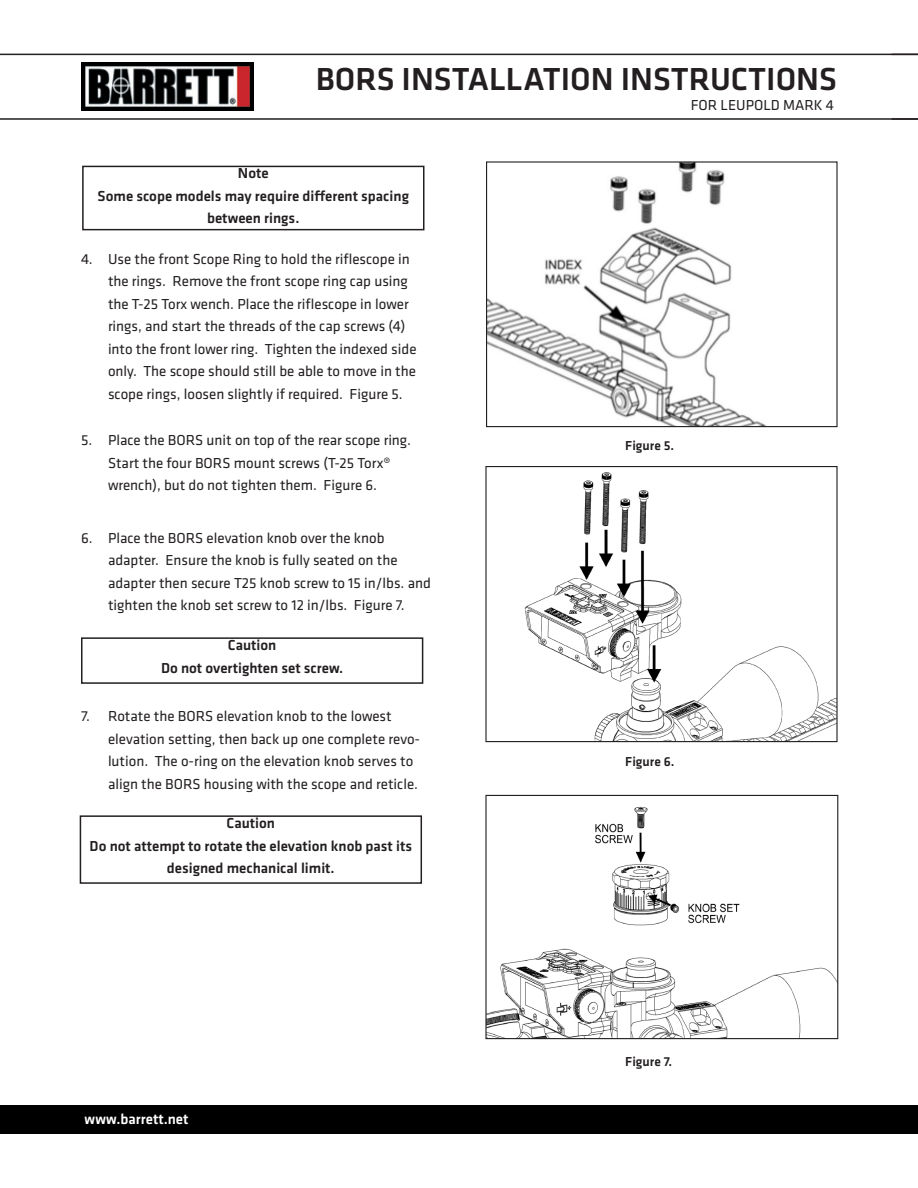
<style>
.page{position:relative;width:918px;height:1188px;background:#fff}
.page>*{position:absolute;margin:0;border:0;box-sizing:border-box;transform-origin:0 0}
.t1{font:500 33px "Klavika Basic";color:#231f20}
.t2{font:15px/22.5px "Klavika Basic";color:#231f20}
.t3{font:500 15px/22.5px "Klavika Basic";color:#231f20;text-align:center}
.t4{font:500 15px "Klavika Basic";color:#fff}
.t5{font:500 13.5px "Klavika Basic";color:#231f20}
</style>
<div class="page">
<hr style="left:0;top:54px;width:918px;height:1px;background:#231f20">
<hr style="left:0;top:118px;width:918px;height:2px;background:#231f20">
<div style="left:0;top:1106px;width:918px;height:28px;background:#000"></div>
<img style="left:82px;top:63px;width:171px;height:47px">
<div style="left:82px;top:166px;width:342px;height:64px;border:2px solid #231f20"></div>
<div style="left:81px;top:637px;width:342px;height:47px;border:2px solid #231f20"></div>
<img style="left:488px;top:163px;width:278px;height:262px">
<div style="left:486px;top:161px;width:352px;height:266px;border:1px solid #231f20"></div>
<div style="left:80px;top:815px;width:342px;height:69px;border:2px solid #231f20"></div>
<img style="left:524px;top:472px;width:312px;height:268px">
<div style="left:485px;top:466px;width:353px;height:276px;border:1px solid #231f20"></div>
<img style="left:487px;top:806px;width:349px;height:231px">
<div style="left:485px;top:795px;width:353px;height:244px;border:1px solid #231f20"></div>
<p class="t1" style="left:316px;top:57px;width:523px">BORS INSTALLATION INSTRUCTIONS</p>
<p class="t2" style="left:691px;top:93px;width:145px">FOR LEUPOLD MARK 4</p>
<p class="t3" style="left:238px;top:162px;width:32px">Note</p>
<p class="t3" style="left:98px;top:184px;width:313px">Some scope models may require different spacing between rings.</p>
<p class="t2" style="left:108px;top:247px;width:310px;text-indent:-27px">4. Use the front Scope Ring to hold the riflescope in the rings. Remove the front scope ring cap using the T-25 Torx wench. Place the riflescope in lower rings, and start the threads of the cap screws (4) into the front lower ring. Tighten the indexed side only. The scope should still be able to move in the scope rings, loosen slightly if required. Figure 5.</p>
<p class="t2" style="left:81px;top:429px;width:332px;text-align:center">5. Place the BORS unit on top of the rear scope ring.<br>Start the four BORS mount screws (T-25 Torx® wrench), but do not tighten them. Figure 6.</p>
<p class="t2" style="left:81px;top:526px;width:305px">6. Place the BORS elevation knob over the knob</p>
<p class="t2" style="left:108px;top:548px;width:324px">adapter. Ensure the knob is fully seated on the adapter then secure T25 knob screw to 15 in/lbs. and tighten the knob set screw to 12 in/lbs. Figure 7.</p>
<p class="t3" style="left:228px;top:634px;width:50px">Caution</p>
<p class="t3" style="left:161px;top:656px;width:184px">Do not overtighten set screw.</p>
<p class="t2" style="left:108px;top:705px;width:314px;text-indent:-27px">7. Rotate the BORS elevation knob to the lowest elevation setting, then back up one complete revo&shy;lution. The o-ring on the elevation knob serves to align the BORS housing with the scope and reticle.</p>
<p class="t3" style="left:227px;top:812px;width:50px">Caution</p>
<p class="t3" style="left:90px;top:834px;width:324px">Do not attempt to rotate the elevation knob past its designed mechanical limit.</p>
<p class="t4" style="left:85px;top:1109px;width:105px">www.barrett.net</p>
<p class="t5" style="left:625px;top:437px;width:50px">Figure 5.</p>
<p class="t5" style="left:625px;top:753px;width:51px">Figure 6.</p>
<p class="t5" style="left:625px;top:1053px;width:48px">Figure 7.</p>
</div>
